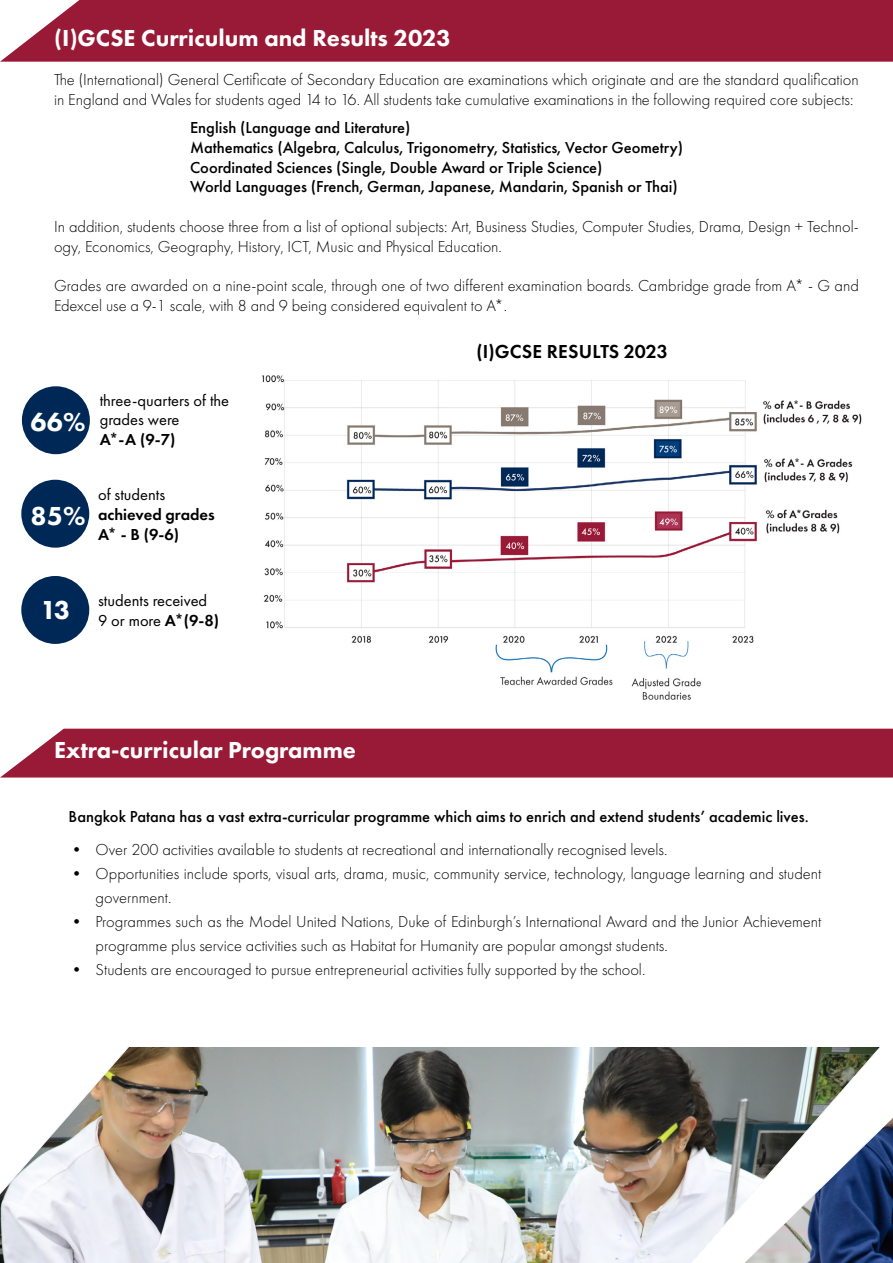
<style>
.page{position:relative;width:893px;height:1263px;background:#fff}
.page>*{position:absolute;margin:0;border:0;box-sizing:border-box;transform-origin:0 0}
.t1{font:800 27px "Futura PT";color:#fff}
.t2{font:800 24px "Futura PT";color:#fff}
.t3{font:600 19.5px "Futura PT";letter-spacing:.01em;color:#000}
.t4{font:300 16.5px/19.8px "Futura PT";color:#000}
.t5{font:500 16.5px/19.8px "Futura PT";color:#000}
.t6{font:16.5px/19.8px "Futura PT";color:#000}
.t7{font:600 16.5px/19.8px "Futura PT";color:#000}
.s1{font-weight:600}
</style>
<div class="page">
<div style="left:0;top:0;width:893px;height:62px;background:#991a36"></div>
<div style="left:1px;top:729px;width:892px;height:48px;background:#991a36"></div>
<div style="left:22px;top:386px;width:68px;height:68px;background:#002856;border-radius:50%"></div>
<svg style="left:882px;top:1117px;width:11px;height:146px;background:#1f3259"></svg>
<img style="left:0;top:1046px;width:882px;height:217px">
<div style="left:21px;top:480px;width:68px;height:68px;background:#002856;border-radius:50%"></div>
<div style="left:21px;top:576px;width:68px;height:68px;background:#002856;border-radius:50%"></div>
<img style="left:262px;top:375px;width:600px;height:325px">
<h2 class="t2" style="left:54px;top:23px;width:398px">(I)GCSE Curriculum and Results 2023</h2>
<p class="t4" style="left:54px;top:70px;width:806px">The (International) General Certificate of Secondary Education are examinations which originate and are the standard qualification in England and Wales for students aged 14 to 16. All students take cumulative examinations in the following required core subjects:</p>
<p class="t5" style="left:190px;top:118px;width:495px">English (Language and Literature)<br>Mathematics (Algebra, Calculus, Trigonometry, Statistics, Vector Geometry)<br>Coordinated Sciences (Single, Double Award or Triple Science)<br>World Languages (French, German, Japanese, Mandarin, Spanish or Thai)</p>
<p class="t4" style="left:54px;top:217px;width:806px">In addition, students choose three from a list of optional subjects: Art, Business Studies, Computer Studies, Drama, Design + Technol&shy;ogy, Economics, Geography, History, ICT, Music and Physical Education.</p>
<p class="t4" style="left:54px;top:276px;width:806px">Grades are awarded on a nine-point scale, through one of two different examination boards. Cambridge grade from A* - G and<br>Edexcel use a 9-1 scale, with 8 and 9 being considered equivalent to A*.</p>
<h1 class="t1" style="left:31px;top:405px;width:56px">66%</h1>
<p class="t6" style="left:100px;top:390px;width:131px">three-quarters of the grades were</p>
<p class="t7" style="left:100px;top:430px;width:77px">A*-A (9-7)</p>
<h1 class="t1" style="left:31px;top:499px;width:56px">85%</h1>
<p class="t6" style="left:98px;top:485px;width:69px">of students</p>
<p class="t7" style="left:98px;top:504px;width:118px">achieved grades<br>A* - B (9-6)</p>
<h1 class="t1" style="left:40px;top:593px;width:31px">13</h1>
<p class="t6" style="left:98px;top:591px;width:122px">students received<br>9 or more <span class="s1">A*(9-8)</span></p>
<h2 class="t2" style="left:54px;top:734px;width:304px">Extra-curricular Programme</h2>
<p class="t3" style="left:476px;top:340px;width:193px">(I)GCSE RESULTS 2023</p>
<p class="t5" style="left:69px;top:807px;width:741px">Bangkok Patana has a vast extra-curricular programme which aims to enrich and extend students’ academic lives.</p>
<p class="t4" style="left:69px;top:840px;width:600px">• Over 200 activities available to students at recreational and internationally recognised levels.</p>
<p class="t4" style="left:96px;top:861px;width:727px;line-height:24px;text-indent:-27px">• Opportunities include sports, visual arts, drama, music, community service, technology, language learning and student government.</p>
<p class="t4" style="left:96px;top:909px;width:727px;line-height:24px;text-indent:-27px">• Programmes such as the Model United Nations, Duke of Edinburgh’s International Award and the Junior Achievement programme plus service activities such as Habitat for Humanity are popular amongst students.</p>
<p class="t4" style="left:69px;top:960px;width:578px">• Students are encouraged to pursue entrepreneurial activities fully supported by the school.</p>
</div>
